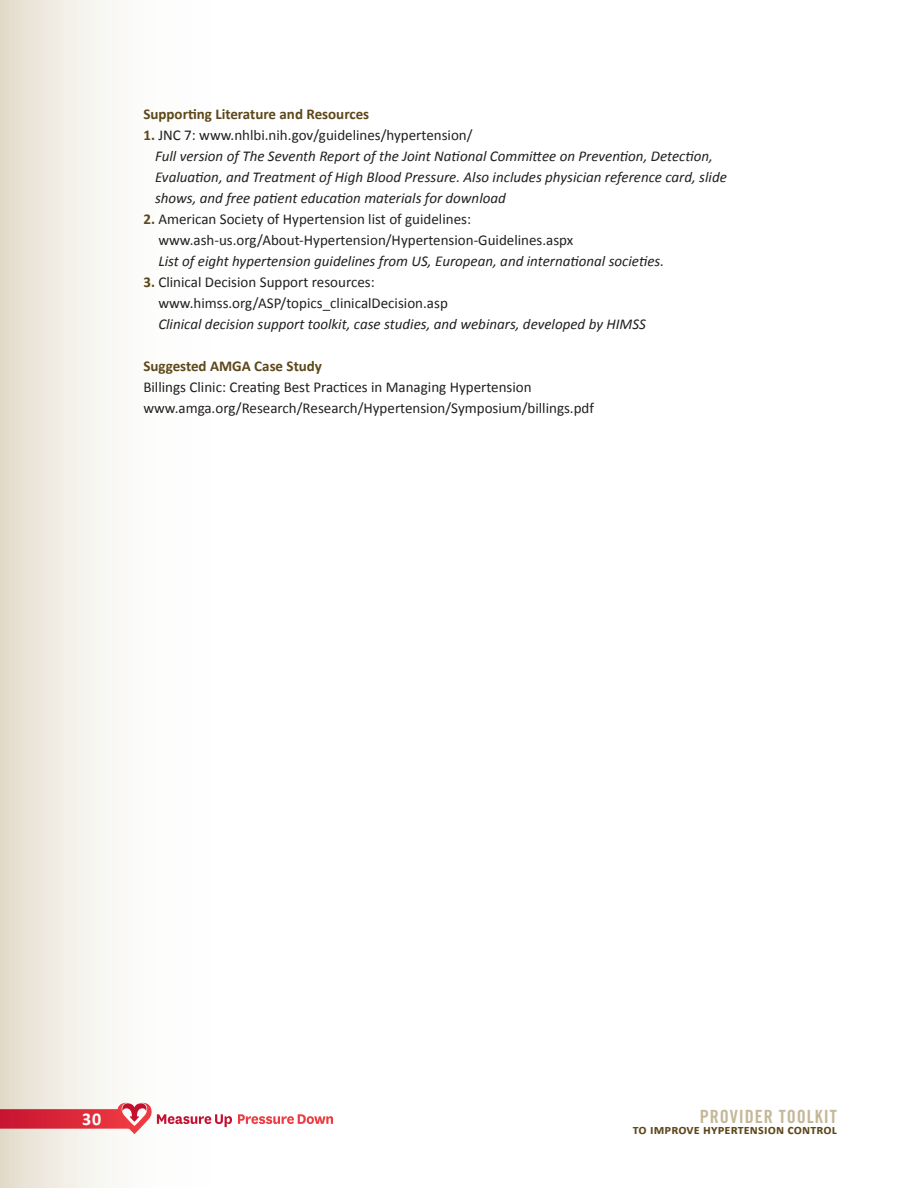
<style>
.page{position:relative;width:918px;height:1188px;background:#fff}
.page>*{position:absolute;margin:0;border:0;box-sizing:border-box;transform-origin:0 0}
.t1{font:18.3px "Trade Gothic Bold Cond Twenty";letter-spacing:.05em;color:#c4b898}
.t2{font:700 18px "Calibri";color:#fff}
.t3{font:italic 15px/21px "Calibri";color:#231f20}
.t4{font:15px/21px "Calibri";color:#231f20}
.t5{font:700 15px "Calibri";color:#5e481a}
.t6{font:700 13.5px "Calibri";letter-spacing:.01em;color:#5e481a}
.s1{font-weight:700;font-style:normal;color:#5e481a}
.s2{font-style:normal}
.s3{font-weight:700;color:#5e481a}
</style>
<div class="page">
<svg style="left:0;top:0;width:145px;height:1188px"></svg>
<svg style="left:0;top:1103px;width:232px;height:31px"></svg>
<svg style="left:238px;top:1114px;width:95px;height:10px"></svg>
<p class="t5" style="left:143px;top:105px;width:227px">Supporting Literature and Resources</p>
<p class="t3" style="left:155px;top:124px;width:573px;text-indent:-12px"><span class="s1">1.</span> <span class="s2">JNC 7: www.nhlbi.nih.gov/guidelines/hypertension/<br></span>Full version of The Seventh Report of the Joint National Committee on Prevention, Detection, Evaluation, and Treatment of High Blood Pressure. Also includes physician reference card, slide shows, and free patient education materials for download</p>
<p class="t4" style="left:158px;top:209px;width:417px;text-indent:-15px"><span class="s3">2.</span> American Society of Hypertension list of guidelines: www.ash-us.org/About-Hypertension/Hypertension-Guidelines.aspx</p>
<p class="t3" style="left:158px;top:250px;width:507px">List of eight hypertension guidelines from US, European, and international societies.</p>
<p class="t4" style="left:158px;top:272px;width:291px;text-indent:-15px"><span class="s3">3.</span> Clinical Decision Support resources: www.himss.org/ASP/topics_clinicalDecision.asp</p>
<p class="t3" style="left:158px;top:313px;width:489px">Clinical decision support toolkit, case studies, and webinars, developed by HIMSS</p>
<p class="t5" style="left:143px;top:357px;width:180px">Suggested AMGA Case Study</p>
<p class="t4" style="left:143px;top:377px;width:452px">Billings Clinic: Creating Best Practices in Managing Hypertension www.amga.org/Research/Research/Hypertension/Symposium/billings.pdf</p>
<p class="t2" style="left:82px;top:1108px;width:21px">30</p>
<p class="t1" style="left:700px;top:1105px;width:137px">PROVIDER TOOLKIT</p>
<p class="t6" style="left:633px;top:1121px;width:206px">to improve hypertension control</p>
</div>
